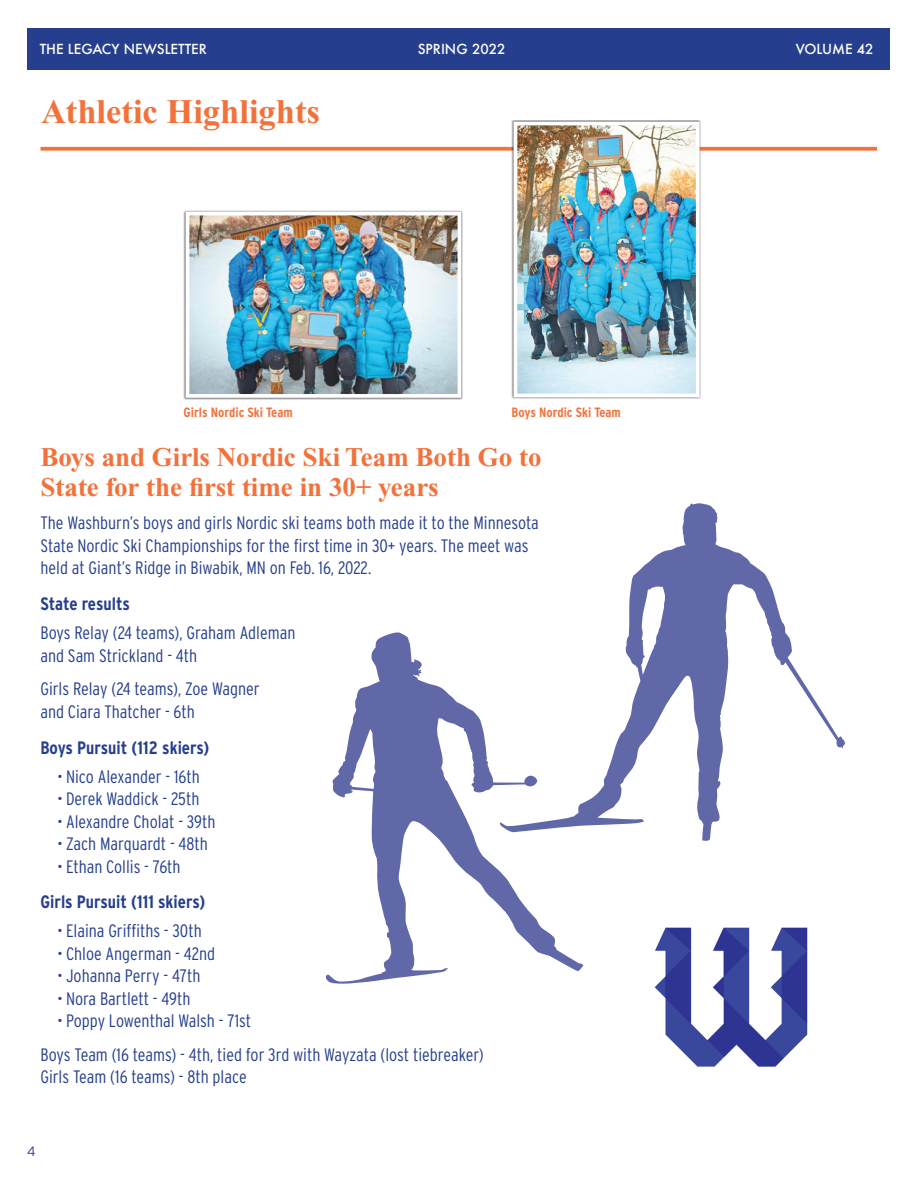
<style>
.page{position:relative;width:918px;height:1188px;background:#fff}
.page>*{position:absolute;margin:0;border:0;box-sizing:border-box;transform-origin:0 0}
.t1{font:700 34.5px "Times New Roman";color:#f3713b}
.t2{font:700 27px/29.4px "Times New Roman";color:#f3713b}
.t3{font:300 condensed 18px/22.5px "Interstate";color:#253f8e}
.t4{font:700 condensed 18px "Interstate";color:#253f8e}
.t5{font:500 13.5px "Futura";color:#fff}
.t6{font:700 condensed 13.5px "Interstate";color:#f3713b}
.t7{font:300 13.5px "Interstate";color:#253f8e}
</style>
<div class="page">
<div style="left:184px;top:210px;width:279px;height:190px;background:#231f20;opacity:.75"></div>
<img style="left:191px;top:217px;width:265px;height:176px">
<div style="left:186px;top:212px;width:275px;height:186px;border:4px solid #fff"></div>
<div style="left:28px;top:28px;width:862px;height:41px;background:#253f8e"></div>
<svg style="left:40px;top:147px;width:837px;height:4px;background:#f37e4d"></svg>
<svg style="left:326px;top:632px;width:258px;height:352px"></svg>
<svg style="left:500px;top:503px;width:345px;height:338px"></svg>
<img style="left:654px;top:927px;width:154px;height:140px">
<div style="left:512px;top:120px;width:190px;height:279px;background:#231f20;opacity:.75"></div>
<img style="left:519px;top:127px;width:176px;height:265px">
<div style="left:514px;top:122px;width:186px;height:275px;border:4px solid #fff"></div>
<p class="t5" style="left:40px;top:40px;width:169px">THE LEGACY NEWSLETTER</p>
<p class="t5" style="left:418px;top:40px;width:89px">SPRING 2022</p>
<p class="t5" style="left:796px;top:40px;width:79px">VOLUME 42</p>
<p class="t1" style="left:41px;top:92px;width:280px">Athletic Highlights</p>
<p class="t6" style="left:184px;top:405px;width:111px">Girls Nordic Ski Team</p>
<p class="t6" style="left:512px;top:405px;width:111px">Boys Nordic Ski Team</p>
<p class="t2" style="left:40px;top:443px;width:503px">Boys and Girls Nordic Ski Team Both Go to<br>State for the first time in 30+ years</p>
<p class="t3" style="left:40px;top:511px;width:500px">The Washburn’s boys and girls Nordic ski teams both made it to the Minnesota<br>State Nordic Ski Championships for the first time in 30+ years. The meet was held at Giant’s Ridge in Biwabik, MN on Feb. 16, 2022.</p>
<p class="t4" style="left:40px;top:594px;width:91px">State results</p>
<p class="t3" style="left:40px;top:622px;width:256px">Boys Relay (24 teams), Graham Adleman and Sam Strickland - 4th</p>
<p class="t3" style="left:40px;top:677px;width:221px">Girls Relay (24 teams), Zoe Wagner and Ciara Thatcher - 6th</p>
<p class="t4" style="left:40px;top:737px;width:170px">Boys Pursuit (112 skiers)</p>
<p class="t3" style="left:57px;top:765px;width:144px">• Nico Alexander - 16th</p>
<p class="t3" style="left:57px;top:788px;width:144px">• Derek Waddick - 25th</p>
<p class="t3" style="left:57px;top:810px;width:160px">• Alexandre Cholat - 39th</p>
<p class="t3" style="left:57px;top:833px;width:152px">• Zach Marquardt - 48th</p>
<p class="t3" style="left:57px;top:855px;width:125px">• Ethan Collis - 76th</p>
<p class="t4" style="left:40px;top:892px;width:166px">Girls Pursuit (111 skiers)</p>
<p class="t3" style="left:57px;top:920px;width:146px">• Elaina Griffiths - 30th</p>
<p class="t3" style="left:57px;top:942px;width:160px">• Chloe Angerman - 42nd</p>
<p class="t3" style="left:57px;top:965px;width:145px">• Johanna Perry - 47th</p>
<p class="t3" style="left:57px;top:987px;width:135px">• Nora Bartlett - 49th</p>
<p class="t3" style="left:57px;top:1010px;width:196px">• Poppy Lowenthal Walsh - 71st</p>
<p class="t3" style="left:40px;top:1043px;width:445px">Boys Team (16 teams) - 4th, tied for 3rd with Wayzata (lost tiebreaker)<br>Girls Team (16 teams) - 8th place</p>
<p class="t7" style="left:27px;top:1144px;width:10px">4</p>
</div>
